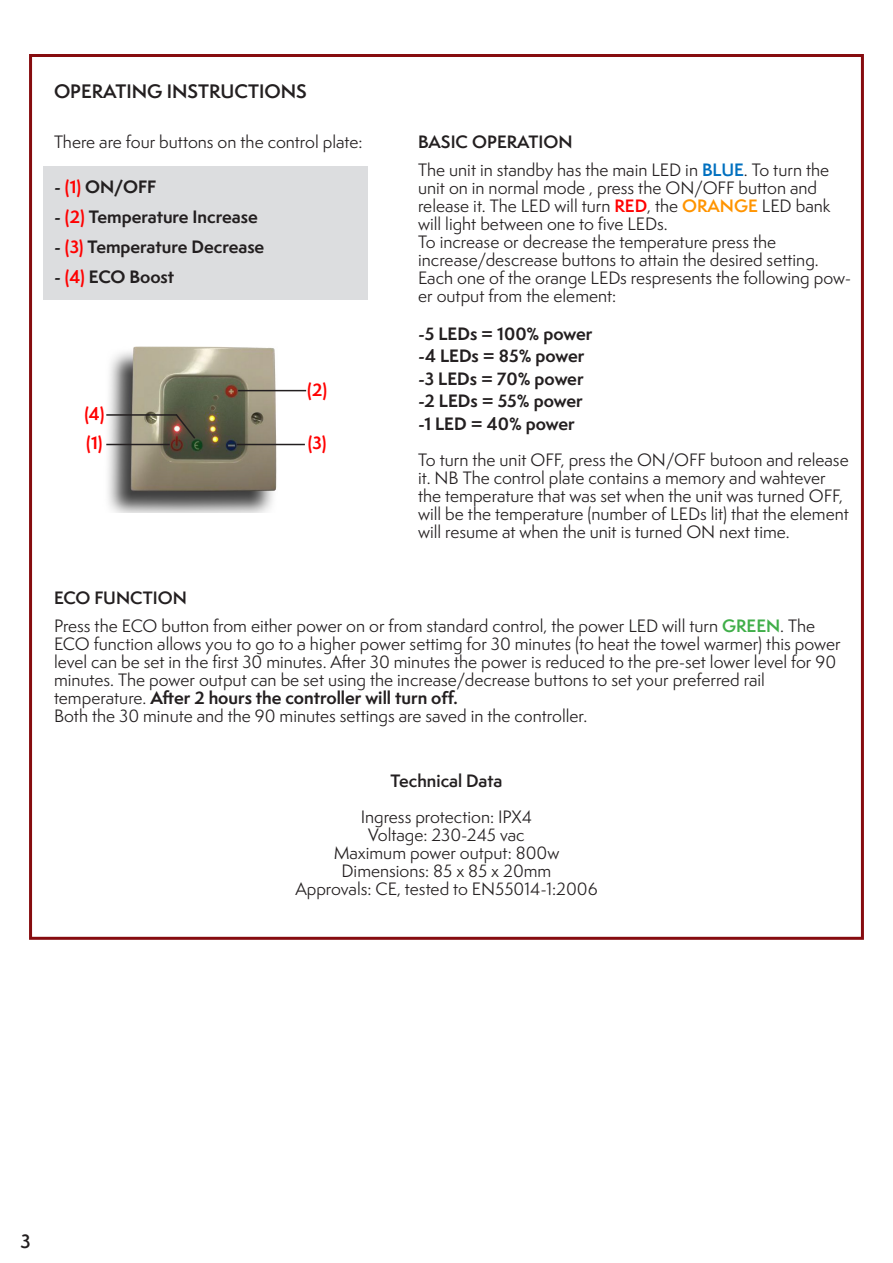
<style>
.page{position:relative;width:893px;height:1263px;background:#fff}
.page>*{position:absolute;margin:0;border:0;box-sizing:border-box;transform-origin:0 0}
.t1{font:600 18px "Semplicita Pro";color:#231f20}
.t2{font:16.5px/18px "Semplicita Pro";color:#231f20}
.t3{font:700 16.5px "Semplicita Pro";color:#231f20}
.t4{font:600 16.5px "Semplicita Pro";color:#231f20}
.t5{font:700 16.5px "Semplicita Pro";color:#f00}
.s1{color:#f00}
.s2{font-weight:600;color:#0070bf}
.s3{font-weight:600;color:#f00}
.s4{font-weight:600;color:#ff9400}
.s5{font-weight:600;color:#40ae49}
.s6{font-weight:400}
</style>
<div class="page">
<div style="left:29px;top:54px;width:835px;height:886px;background:#fff;border:3px solid #860c0f"></div>
<div style="left:44px;top:166px;width:324px;height:134px;background:#dcdddf"></div>
<img style="left:106px;top:346px;width:183px;height:166px">
<hr style="left:238px;top:390px;width:68px;height:1px;background:#231f20">
<hr style="left:237px;top:444px;width:68px;height:1px;background:#231f20">
<hr style="left:106px;top:444px;width:64px;height:1px;background:#231f20">
<svg style="left:174px;top:412px;width:23px;height:28px"></svg>
<hr style="left:106px;top:414px;width:71px;height:2px;background:#231f20">
<p class="t1" style="left:54px;top:78px;width:254px">OPERATING INSTRUCTIONS</p>
<p class="t2" style="left:54px;top:132px;width:310px">There are four buttons on the control plate:</p>
<p class="t3" style="left:54px;top:174px;width:104px">- <span class="s1">(1)</span> ON/OFF</p>
<p class="t3" style="left:54px;top:204px;width:205px">- <span class="s1">(2)</span> Temperature Increase</p>
<p class="t3" style="left:54px;top:234px;width:212px">- <span class="s1">(3)</span> Temperature Decrease</p>
<p class="t3" style="left:54px;top:264px;width:122px">- <span class="s1">(4)</span> ECO Boost</p>
<p class="t5" style="left:84px;top:402px;width:22px">(4)</p>
<p class="t5" style="left:86px;top:431px;width:18px">(1)</p>
<p class="t5" style="left:307px;top:378px;width:21px">(2)</p>
<p class="t5" style="left:308px;top:431px;width:20px">(3)</p>
<p class="t4" style="left:418px;top:129px;width:156px">BASIC OPERATION</p>
<p class="t2" style="left:418px;top:161px;width:414px">The unit in standby has the main LED in <span class="s2">BLUE</span>. To turn the unit on in normal mode , press the ON/OFF button and release it. The LED will turn <span class="s3">RED</span>, the <span class="s4">ORANGE</span> LED bank will light between one to five LEDs.</p>
<p class="t2" style="left:418px;top:233px;width:360px">To increase or decrease the temperature press the</p>
<p class="t2" style="left:418px;top:251px;width:402px">increase/descrease buttons to attain the desired setting.</p>
<p class="t2" style="left:418px;top:269px;width:435px">Each one of the orange LEDs respresents the following pow&shy;er output from the element:</p>
<p class="t3" style="left:418px;top:321px;width:176px">-5 LEDs = 100% power</p>
<p class="t3" style="left:418px;top:344px;width:168px">-4 LEDs = 85% power</p>
<p class="t3" style="left:418px;top:366px;width:167px">-3 LEDs = 70% power</p>
<p class="t3" style="left:418px;top:389px;width:166px">-2 LEDs = 55% power</p>
<p class="t3" style="left:418px;top:411px;width:158px">-1 LED = 40% power</p>
<p class="t2" style="left:418px;top:451px;width:432px">To turn the unit OFF, press the ON/OFF butoon and release it. NB The control plate contains a memory and wahtever the temperature that was set when the unit was turned OFF, will be the temperature (number of LEDs lit) that the element will resume at when the unit is turned ON next time.</p>
<p class="t4" style="left:54px;top:586px;width:134px">ECO FUNCTION</p>
<p class="t2" style="left:54px;top:617px;width:788px">Press the ECO button from either power on or from standard control, the power LED will turn <span class="s5">GREEN</span>. The ECO function allows you to go to a higher power settimg for 30 minutes (to heat the towel warmer) this power level can be set in the first 30 minutes. After 30 minutes the power is reduced to the pre-set lower level for 90 minutes. The power output can be set using the increase/decrease buttons to set your preferred rail</p>
<p class="t3" style="left:54px;top:686px;width:405px"><span class="s6">temperature.</span> After 2 hours the controller will turn off.</p>
<p class="t2" style="left:54px;top:707px;width:535px">Both the 30 minute and the 90 minutes settings are saved in the controller.</p>
<p class="t4" style="left:391px;top:769px;width:113px">Technical Data</p>
<p class="t2" style="left:361px;top:808px;width:173px">Ingress protection: IPX4</p>
<p class="t2" style="left:368px;top:826px;width:158px">Voltage: 230-245 vac</p>
<p class="t2" style="left:334px;top:844px;width:227px">Maximum power output: 800w</p>
<p class="t2" style="left:342px;top:862px;width:211px">Dimensions: 85 x 85 x 20mm</p>
<p class="t2" style="left:295px;top:880px;width:304px">Approvals: CE, tested to EN55014-1:2006</p>
<p class="t1" style="left:20px;top:1228px;width:12px">3</p>
</div>
